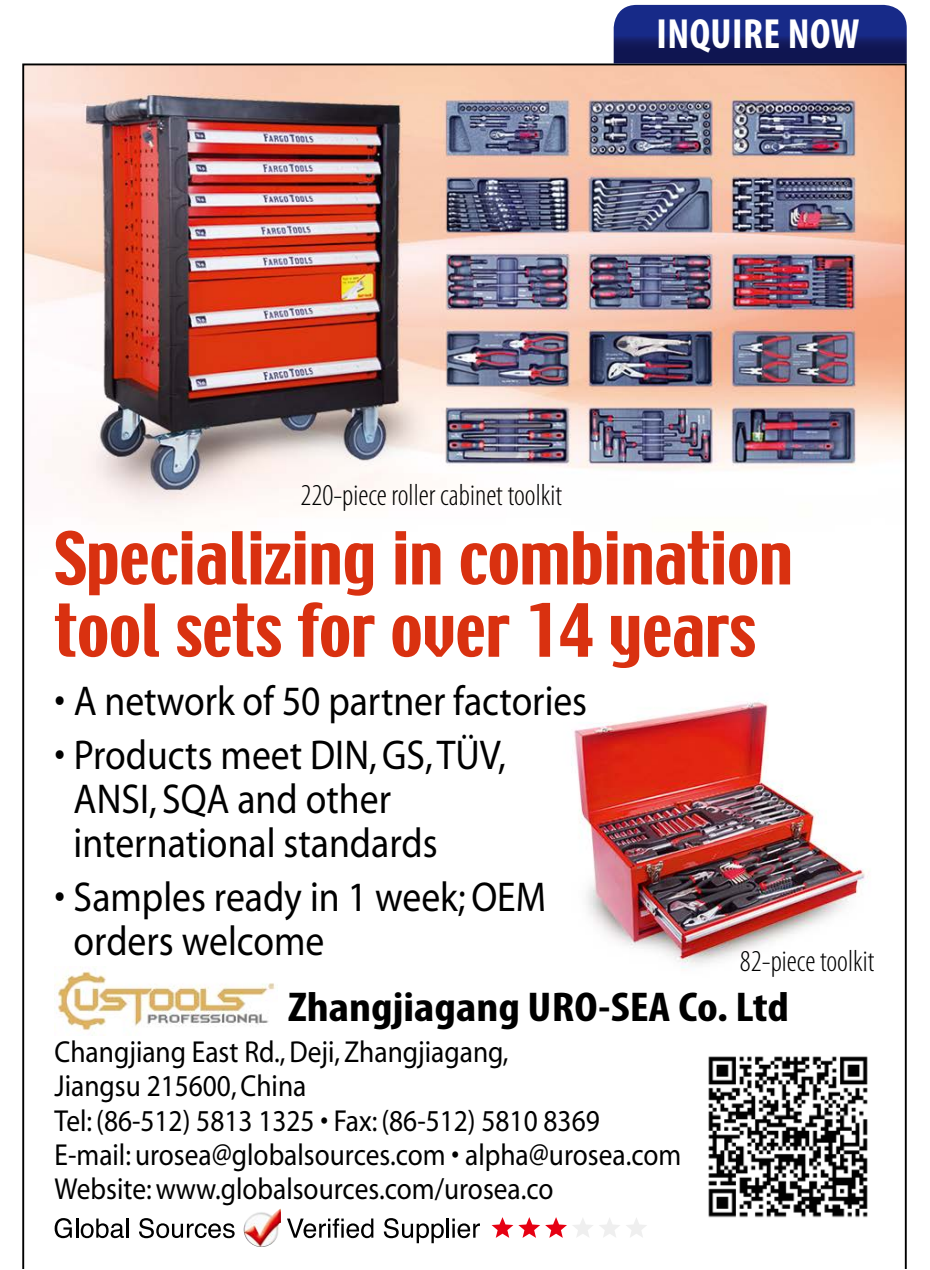
<style>
.page{position:relative;width:930px;height:1270px;background:#fff}
.page>*{position:absolute;margin:0;border:0;box-sizing:border-box;transform-origin:0 0}
.t1{font:64.8px/72.4px "Techno";color:#d93110;scale:1.05 1}
.t2{font:700 condensed 42.4px "Myriad Pro";letter-spacing:.01em;color:#fff}
.t3{font:42px/43.6px "Myriad";color:#000;scale:.9 1}
.t4{font:700 condensed 42px "Myriad Pro";color:#000;scale:1.15 1}
.t5{font:30.4px/34.4px "Myriad";color:#000;scale:.9 1}
.t6{font:300 condensed 30.4px "Myriad Pro";color:#000}
</style>
<div class="page">
<img style="left:25px;top:66px;width:879px;height:1178px">
<div style="left:685px;top:1034px;width:205px;height:205px;background:#fff"></div>
<img style="left:708px;top:1056px;width:160px;height:162px">
<svg style="left:55px;top:1218px;width:69px;height:20px"></svg>
<hr style="left:126px;top:1219px;width:3px;height:19px;background:#000">
<svg style="left:139px;top:1218px;width:96px;height:20px"></svg>
<svg style="left:287px;top:1218px;width:86px;height:20px"></svg>
<svg style="left:384px;top:1218px;width:60px;height:25px"></svg>
<hr style="left:446px;top:1219px;width:3px;height:19px;background:#000">
<svg style="left:452px;top:1219px;width:28px;height:19px"></svg>
<img style="left:244px;top:1208px;width:37px;height:39px">
<svg style="left:491px;top:1217px;width:156px;height:21px"></svg>
<img style="left:55px;top:967px;width:222px;height:68px">
<svg style="left:614px;top:5px;width:293px;height:58px;background:#172474"></svg>
<h2 class="t2" style="left:656px;top:8px;width:204px">INQUIRE NOW</h2>
<p class="t6" style="left:300px;top:477px;width:263px">220-piece roller cabinet toolkit</p>
<h1 class="t1" style="left:55px;top:525px;width:704px">Specializing in combination tool sets for over 14 years</h1>
<h3 class="t3" style="left:55px;top:681px;width:593px">• A network of 50 partner factories</h3>
<h3 class="t3" style="left:74px;top:735px;width:482px;text-indent:-19px">• Products meet DIN,GS,TÜV,<br>ANSI, SQA and other international standards</h3>
<h3 class="t3" style="left:74px;top:877px;width:526px;text-indent:-19px">• Samples ready in 1 week;OEM orders welcome</h3>
<h3 class="t4" style="left:288px;top:981px;width:437px">Zhangjiagang URO-SEA Co. Ltd</h3>
<p class="t5" style="left:55px;top:1036px;width:698px">Changjiang East Rd.,Deji, Zhangjiagang,<br>Jiangsu 215600,China<br>Tel: (86-512) 5813 1325 • Fax: (86-512) 5810 8369<br>E-mail: urosea@globalsources.com • alpha@urosea.com Website:www.globalsources.com/urosea.co</p>
<p class="t6" style="left:740px;top:943px;width:136px">82-piece toolkit</p>
</div>
